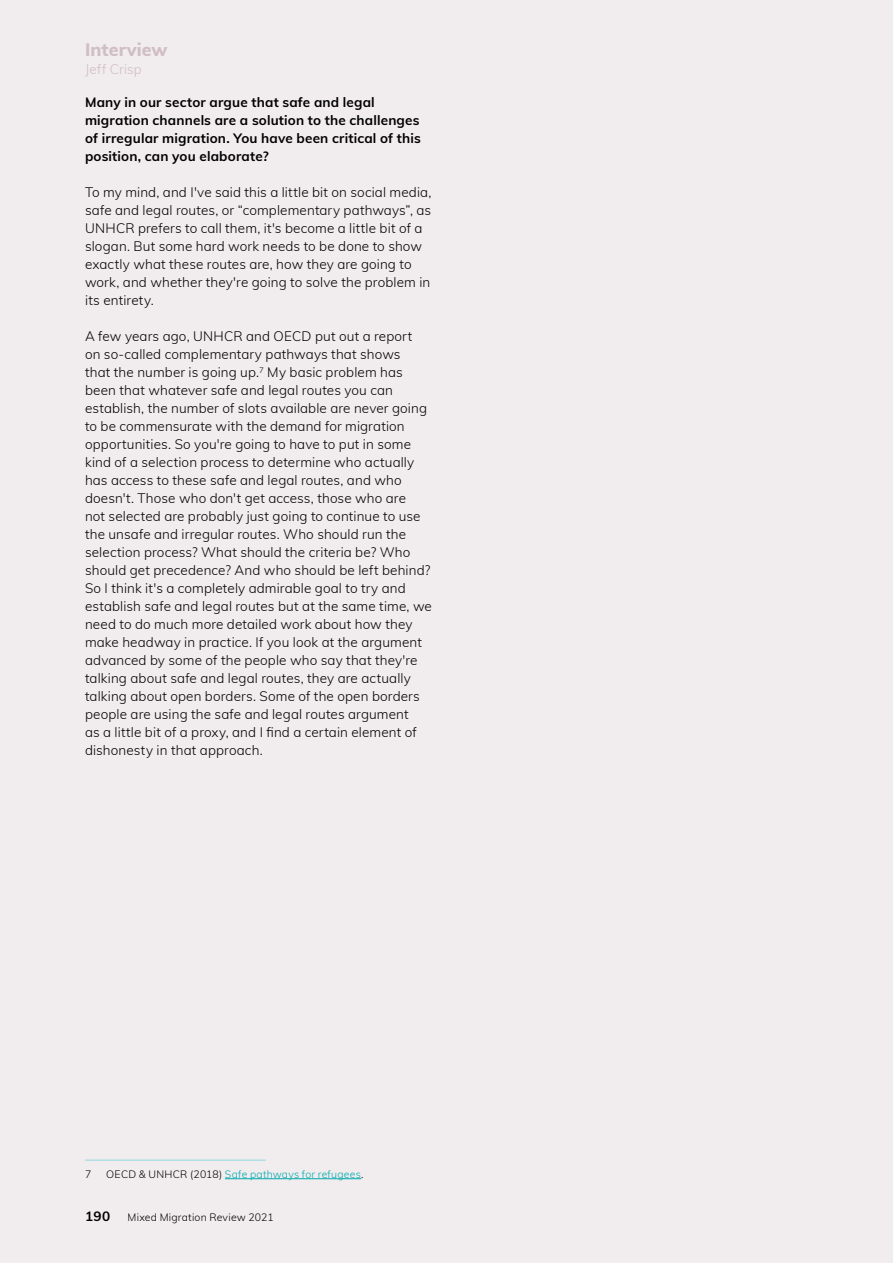
<style>
.page{position:relative;width:893px;height:1263px;background:#f1ecee}
.page>*{position:absolute;margin:0;border:0;box-sizing:border-box;transform-origin:0 0}
.t1{font:800 18px "Muli";color:#d0bec5}
.t2{font:300 13.5px/18px "Muli";letter-spacing:.01em;color:#000}
.t3{font:700 13.5px/18px "Muli";letter-spacing:.01em;color:#000}
.t4{font:300 13.5px "Muli";letter-spacing:.01em;color:#d0bec5}
.t5{font:300 10.5px "Muli";letter-spacing:.02em;color:#00aaad}
.t6{font:300 10.5px "Muli";letter-spacing:.015em;color:#000}
.s1{color:#000}
</style>
<div class="page">
<hr style="left:85px;top:1159px;width:181px;height:2px;background:#afdfe4">
<hr style="left:225px;top:1178px;width:136px;height:1px;background:#00aaad">
<h1 class="t1" style="left:85px;top:37px;width:84px">Interview</h1>
<p class="t4" style="left:85px;top:60px;width:58px">Jeff Crisp</p>
<p class="t3" style="left:85px;top:93px;width:337px">Many in our sector argue that safe and legal migration channels are a solution to the challenges of irregular migration. You have been critical of this position, can you elaborate?</p>
<p class="t2" style="left:85px;top:183px;width:348px">To my mind, and I've said this a little bit on social media, safe and legal routes, or “complementary pathways”, as UNHCR prefers to call them, it's become a little bit of a slogan. But some hard work needs to be done to show exactly what these routes are, how they are going to work, and whether they're going to solve the problem in its entirety.</p>
<p class="t2" style="left:85px;top:327px;width:348px">A few years ago, UNHCR and OECD put out a report<br>on so-called complementary pathways that shows<br>that the number is going up.<sup>7</sup> My basic problem has been that whatever safe and legal routes you can establish, the number of slots available are never going to be commensurate with the demand for migration opportunities. So you're going to have to put in some kind of a selection process to determine who actually has access to these safe and legal routes, and who doesn't. Those who don't get access, those who are<br>not selected are probably just going to continue to use the unsafe and irregular routes. Who should run the selection process? What should the criteria be? Who should get precedence? And who should be left behind?<br>So I think it's a completely admirable goal to try and establish safe and legal routes but at the same time, we need to do much more detailed work about how they make headway in practice. If you look at the argument advanced by some of the people who say that they're talking about safe and legal routes, they are actually talking about open borders. Some of the open borders people are using the safe and legal routes argument<br>as a little bit of a proxy, and I find a certain element of dishonesty in that approach.</p>
<p class="t6" style="left:85px;top:1166px;width:8px">7</p>
<p class="t5" style="left:106px;top:1166px;width:259px"><span class="s1">OECD &amp; UNHCR (2018)</span> Safe pathways for refugees<span class="s1">.</span></p>
<p class="t3" style="left:85px;top:1207px;width:27px">190</p>
<p class="t6" style="left:128px;top:1210px;width:148px">Mixed Migration Review 2021</p>
</div>
